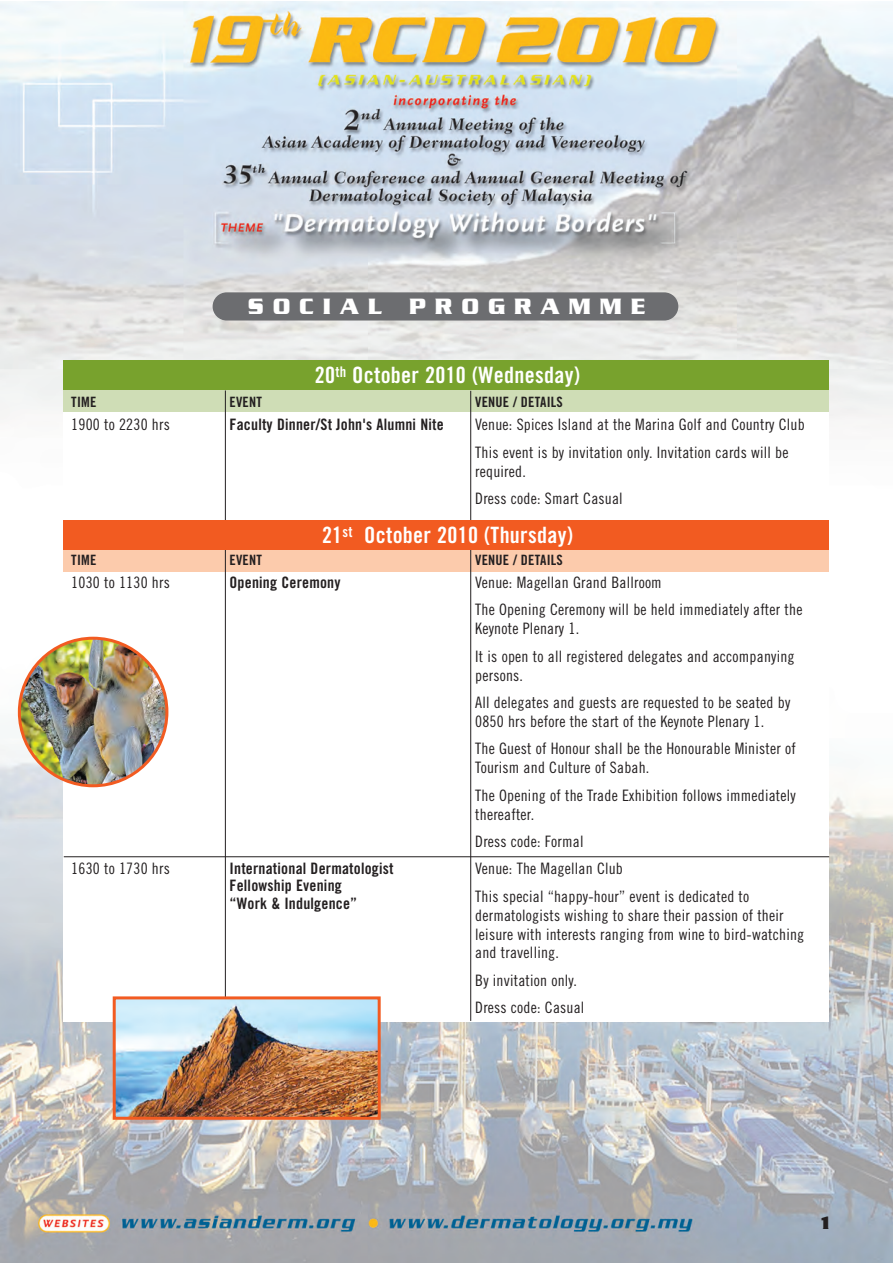
<style>
.page{position:relative;width:893px;height:1263px;background:#fff}
.page>*{position:absolute;margin:0;border:0;box-sizing:border-box;transform-origin:0 0}
.t1{font:700 24px "Serpentine Std";letter-spacing:.39em;color:#fff;scale:.95 1}
.t2{font:22.5px "Trade Gothic LT Std Bd Cn 20";letter-spacing:.015em;color:#fff}
.t3{font:700 19.5px "Serpentine ICG";color:#231f20}
.t4{font:15.75px/27.5px "Trade Gothic LT Std Cn 18";letter-spacing:.015em;color:#231f20}
.t5{font:15.75px "Trade Gothic LT Std Bd Cn 20";letter-spacing:.015em;color:#231f20}
.t6{font:14.25px "Trade Gothic LT Std Bd Cn 20";letter-spacing:.015em;color:#231f20}
</style>
<div class="page">
<img style="left:0;top:1px;width:892px;height:1262px">
<div style="left:64px;top:360px;width:765px;height:662px;background:#fff"></div>
<div style="left:64px;top:550px;width:765px;height:21px;background:#fccbac"></div>
<div style="left:64px;top:360px;width:765px;height:30px;background:#78a22d"></div>
<div style="left:64px;top:390px;width:765px;height:21px;background:#cfddb6"></div>
<div style="left:213px;top:292px;width:465px;height:28px;background:#6c6d70;border-radius:14px"></div>
<img style="left:18px;top:637px;width:150px;height:150px">
<hr style="left:225px;top:390px;width:1px;height:632px;background:#231f20">
<hr style="left:470px;top:391px;width:1px;height:630px;background:#231f20">
<hr style="left:64px;top:856px;width:765px;height:1px;background:#231f20">
<div style="left:64px;top:520px;width:765px;height:30px;background:#f25b21"></div>
<img style="left:117px;top:1000px;width:260px;height:116px">
<div style="left:113px;top:996px;width:268px;height:124px;border:3px solid #f25b21"></div>
<h1 class="t1" style="left:248px;top:298px;width:420px">SOCIAL PROGRAMME</h1>
<h2 class="t2" style="left:315px;top:367px;width:267px">20<sup>th</sup> October 2010 (Wednesday)</h2>
<p class="t6" style="left:71px;top:397px;width:27px">TIME</p>
<p class="t6" style="left:230px;top:397px;width:34px">EVENT</p>
<p class="t6" style="left:475px;top:397px;width:89px">VENUE / DETAILS</p>
<p class="t4" style="left:71px;top:412px;width:100px">1900 to 2230 hrs</p>
<p class="t5" style="left:230px;top:419px;width:216px">Faculty Dinner/St John's Alumni Nite</p>
<p class="t4" style="left:475px;top:412px;width:331px">Venue: Spices Island at the Marina Golf and Country Club<br>This event is by invitation only. Invitation cards will be</p>
<p class="t4" style="left:475px;top:459px;width:149px">required.<br>Dress code: Smart Casual</p>
<h2 class="t2" style="left:322px;top:526px;width:252px">21<sup>st</sup> October 2010 (Thursday)</h2>
<p class="t6" style="left:71px;top:554px;width:27px">TIME</p>
<p class="t6" style="left:230px;top:554px;width:34px">EVENT</p>
<p class="t6" style="left:475px;top:554px;width:89px">VENUE / DETAILS</p>
<p class="t4" style="left:71px;top:570px;width:100px">1030 to 1130 hrs</p>
<p class="t5" style="left:230px;top:577px;width:113px">Opening Ceremony</p>
<p class="t4" style="left:475px;top:570px;width:329px">Venue: Magellan Grand Ballroom<br>The Opening Ceremony will be held immediately after the</p>
<p class="t4" style="left:475px;top:616px;width:321px">Keynote Plenary 1.<br>It is open to all registered delegates and accompanying</p>
<p class="t4" style="left:475px;top:662px;width:317px">persons.<br>All delegates and guests are requested to be seated by</p>
<p class="t4" style="left:475px;top:709px;width:322px">0850 hrs before the start of the Keynote Plenary 1.<br>The Guest of Honour shall be the Honourable Minister of</p>
<p class="t4" style="left:475px;top:755px;width:322px">Tourism and Culture of Sabah.<br>The Opening of the Trade Exhibition follows immediately</p>
<p class="t4" style="left:475px;top:801px;width:110px">thereafter.<br>Dress code: Formal</p>
<p class="t4" style="left:71px;top:856px;width:100px">1630 to 1730 hrs</p>
<p class="t5" style="left:230px;top:863px;width:166px">International Dermatologist</p>
<p class="t4" style="left:475px;top:856px;width:149px">Venue: The Magellan Club</p>
<p class="t5" style="left:230px;top:880px;width:114px">Fellowship Evening</p>
<p class="t4" style="left:475px;top:884px;width:276px">This special “happy-hour” event is dedicated to</p>
<p class="t5" style="left:230px;top:897px;width:129px">“Work &amp; Indulgence”</p>
<p class="t4" style="left:475px;top:907px;width:331px;line-height:18.9px">dermatologists wishing to share their passion of their leisure with interests ranging from wine to bird-watching and travelling.</p>
<p class="t4" style="left:475px;top:968px;width:111px">By invitation only.<br>Dress code: Casual</p>
<p class="t3" style="left:821px;top:1211px;width:10px">1</p>
</div>
